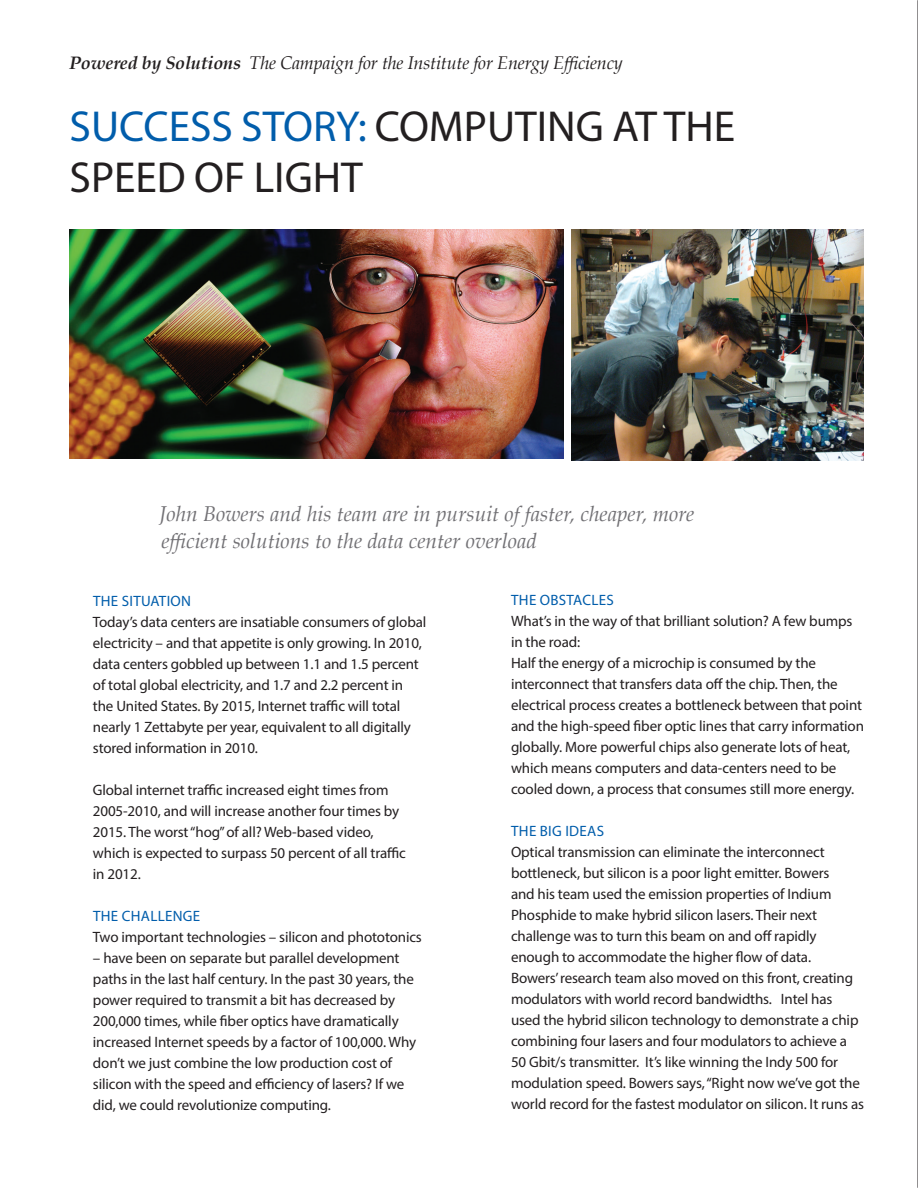
<style>
.page{position:relative;width:918px;height:1188px;background:#fff}
.page>*{position:absolute;margin:0;border:0;box-sizing:border-box;transform-origin:0 0}
.t1{font:43.5px/51px "Myriad Pro";color:#231f20}
.t2{font:italic 21px/27px "Palatino";color:#717074}
.t3{font:italic 18px "Palatino";letter-spacing:-.01em;color:#231f20}
.t4{font:15px/21px "Myriad Pro";letter-spacing:-.01em;color:#231f20}
.t5{font:15px "Myriad Pro";letter-spacing:.02em;color:#015dab}
.s1{font-weight:700}
.s2{color:#015dab}
</style>
<div class="page">
<hr style="left:917px;top:0;width:1px;height:1188px;background:#231f20">
<img style="left:69px;top:230px;width:495px;height:229px">
<img style="left:571px;top:230px;width:293px;height:230px">
<p class="t3" style="left:69px;top:47px;width:555px"><span class="s1">Powered by Solutions</span> The Campaign for the Institute for Energy Efficiency</p>
<p class="t1" style="left:70px;top:100px;width:667px"><span class="s2">SUCCESS STORY:</span> COMPUTING AT THE<br>SPEED OF LIGHT</p>
<p class="t2" style="left:159px;top:500px;width:536px">John Bowers and his team are in pursuit of faster, cheaper, more efficient solutions to the data center overload</p>
<p class="t5" style="left:93px;top:591px;width:99px">THE SITUATION</p>
<p class="t4" style="left:93px;top:611px;width:335px">Today’s data centers are insatiable consumers of global electricity – and that appetite is only growing. In 2010, data centers gobbled up between 1.1 and 1.5 percent of total global electricity, and 1.7 and 2.2 percent in the United States. By 2015, Internet traffic will total nearly 1 Zettabyte per year, equivalent to all digitally stored information in 2010.</p>
<p class="t4" style="left:93px;top:779px;width:314px">Global internet traffic increased eight times from 2005-2010, and will increase another four times by 2015. The worst “hog” of all? Web-based video, which is expected to surpass 50 percent of all traffic in 2012.</p>
<p class="t4" style="left:93px;top:905px;width:330px"><span class="s2">THE CHALLENGE<br></span>Two important technologies – silicon and phototonics</p>
<p class="t4" style="left:93px;top:947px;width:325px">– have been on separate but parallel development paths in the last half century. In the past 30 years, the power required to transmit a bit has decreased by 200,000 times, while fiber optics have dramatically increased Internet speeds by a factor of 100,000. Why don’t we just combine the low production cost of silicon with the speed and efficiency of lasers? If we did, we could revolutionize computing.</p>
<p class="t4" style="left:511px;top:589px;width:343px"><span class="s2">THE OBSTACLES<br></span>What’s in the way of that brilliant solution? A few bumps in the road:</p>
<p class="t4" style="left:511px;top:652px;width:354px">Half the energy of a microchip is consumed by the interconnect that transfers data off the chip. Then, the electrical process creates a bottleneck between that point and the high-speed fiber optic lines that carry information globally. More powerful chips also generate lots of heat, which means computers and data-centers need to be cooled down, a process that consumes still more energy.</p>
<p class="t4" style="left:511px;top:820px;width:355px"><span class="s2">THE BIG IDEAS<br></span>Optical transmission can eliminate the interconnect bottleneck, but silicon is a poor light emitter. Bowers<br>and his team used the emission properties of Indium Phosphide to make hybrid silicon lasers. Their next challenge was to turn this beam on and off rapidly enough to accommodate the higher flow of data.<br>Bowers’ research team also moved on this front, creating modulators with world record bandwidths. Intel has used the hybrid silicon technology to demonstrate a chip combining four lasers and four modulators to achieve a 50 Gbit/s transmitter. It’s like winning the Indy 500 for modulation speed. Bowers says, “Right now we’ve got the world record for the fastest modulator on silicon. It runs as</p>
</div>
